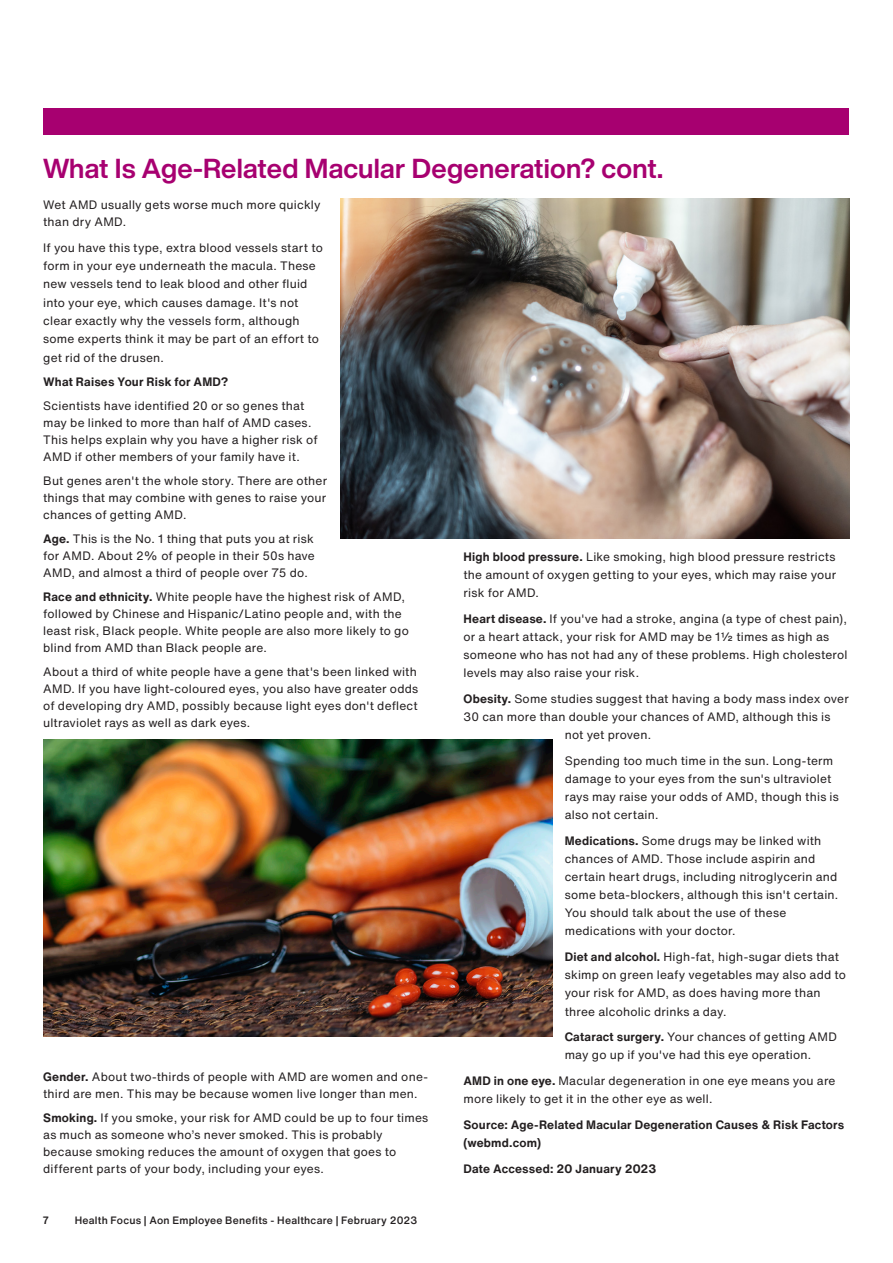
<style>
.page{position:relative;width:893px;height:1263px;background:#fff}
.page>*{position:absolute;margin:0;border:0;box-sizing:border-box;transform-origin:0 0}
.Issue___Date{font:700 27px "Helvetica Now Display";letter-spacing:.01em;color:#a70070}
.Body_Copy{font:12px/16.8px "Helvetica Now Text";letter-spacing:.015em;color:#231f20}
.Body_Copy-2{font:700 12px/18.1px "Helvetica Now Text";letter-spacing:.015em;color:#231f20}
.t1{font:500 10.5px "Helvetica Now Text";letter-spacing:.02em;color:#231f20}
.t2{font:700 10.5px "Helvetica Now Display";color:#231f20}
.s1{font-weight:700}
</style>
<div class="page">
<div style="left:43px;top:108px;width:806px;height:26px;background:#a70070"></div>
<img style="left:340px;top:199px;width:510px;height:339px">
<img style="left:43px;top:740px;width:510px;height:296px">
<p class="Issue___Date" style="left:43px;top:150px;width:621px">What Is Age-Related Macular Degeneration? cont.</p>
<p class="Body_Copy" style="left:43px;top:196px;width:279px">Wet AMD usually gets worse much more quickly than dry AMD.</p>
<p class="Body_Copy" style="left:43px;top:238px;width:281px;line-height:18.3px">If you have this type, extra blood vessels start to form in your eye underneath the macula. These new vessels tend to leak blood and other fluid into your eye, which causes damage. It's not clear exactly why the vessels form, although some experts think it may be part of an effort to get rid of the drusen.</p>
<p class="Body_Copy-2" style="left:43px;top:373px;width:186px">What Raises Your Risk for AMD?</p>
<p class="Body_Copy" style="left:43px;top:398px;width:276px">Scientists have identified 20 or so genes that may be linked to more than half of AMD cases.<br>This helps explain why you have a higher risk of AMD if other members of your family have it.</p>
<p class="Body_Copy" style="left:43px;top:473px;width:285px;text-align:justify">But genes aren't the whole story. There are other things that may combine with genes to raise your chances of getting AMD.</p>
<p class="Body_Copy" style="left:43px;top:531px;width:273px;text-align:justify"><span class="s1">Age.</span> This is the No. 1 thing that puts you at risk for AMD. About 2% of people in their 50s have AMD, and almost a third of people over 75 do.</p>
<p class="Body_Copy" style="left:43px;top:589px;width:367px"><span class="s1">Race and ethnicity.</span> White people have the highest risk of AMD, followed by Chinese and Hispanic/Latino people and, with the least risk, Black people. White people are also more likely to go blind from AMD than Black people are.</p>
<p class="Body_Copy" style="left:43px;top:663px;width:377px;text-align:justify">About a third of white people have a gene that's been linked with AMD. If you have light-coloured eyes, you also have greater odds of developing dry AMD, possibly because light eyes don't deflect ultraviolet rays as well as dark eyes.</p>
<p class="Body_Copy" style="left:463px;top:547px;width:374px;line-height:18.1px;text-align:justify"><span class="s1">High blood pressure.</span> Like smoking, high blood pressure restricts the amount of oxygen getting to your eyes, which may raise your risk for AMD.</p>
<p class="Body_Copy" style="left:463px;top:609px;width:386px;line-height:18.1px"><span class="s1">Heart disease.</span> If you've had a stroke, angina (a type of chest pain), or a heart attack, your risk for AMD may be 1½ times as high as someone who has not had any of these problems. High cholesterol levels may also raise your risk.</p>
<p class="Body_Copy" style="left:463px;top:690px;width:387px"><span class="s1">Obesity.</span> Some studies suggest that having a body mass index over</p>
<p class="Body_Copy" style="left:463px;top:708px;width:369px">30 can more than double your chances of AMD, although this is</p>
<p class="Body_Copy" style="left:565px;top:726px;width:88px">not yet proven.</p>
<p class="Body_Copy" style="left:565px;top:751px;width:276px;line-height:18.1px">Spending too much time in the sun. Long-term damage to your eyes from the sun's ultraviolet rays may raise your odds of AMD, though this is also not certain.</p>
<p class="Body_Copy" style="left:565px;top:831px;width:275px;line-height:18.1px"><span class="s1">Medications.</span> Some drugs may be linked with chances of AMD. Those include aspirin and certain heart drugs, including nitroglycerin and some beta-blockers, although this isn't certain.<br>You should talk about the use of these medications with your doctor.</p>
<p class="Body_Copy" style="left:565px;top:948px;width:283px;line-height:18.1px"><span class="s1">Diet and alcohol.</span> High-fat, high-sugar diets that skimp on green leafy vegetables may also add to your risk for AMD, as does having more than three alcoholic drinks a day.</p>
<p class="Body_Copy" style="left:565px;top:1028px;width:274px;line-height:18.1px"><span class="s1">Cataract surgery.</span> Your chances of getting AMD may go up if you've had this eye operation.</p>
<p class="Body_Copy" style="left:463px;top:1072px;width:374px;line-height:18.1px"><span class="s1">AMD in one eye.</span> Macular degeneration in one eye means you are more likely to get it in the other eye as well.</p>
<p class="Body_Copy-2" style="left:463px;top:1115px;width:382px">Source: Age-Related Macular Degeneration Causes &amp; Risk Factors (webmd.com)</p>
<p class="Body_Copy-2" style="left:463px;top:1159px;width:194px">Date Accessed: 20 January 2023</p>
<p class="Body_Copy" style="left:43px;top:1068px;width:386px"><span class="s1">Gender.</span> About two-thirds of people with AMD are women and one&shy;third are men. This may be because women live longer than men.</p>
<p class="Body_Copy" style="left:43px;top:1109px;width:387px"><span class="s1">Smoking.</span> If you smoke, your risk for AMD could be up to four times as much as someone who’s never smoked. This is probably because smoking reduces the amount of oxygen that goes to different parts of your body, including your eyes.</p>
<p class="t2" style="left:43px;top:1213px;width:7px">7</p>
<p class="t1" style="left:75px;top:1213px;width:344px">Health Focus | Aon Employee Benefits - Healthcare | February 2023</p>
</div>
